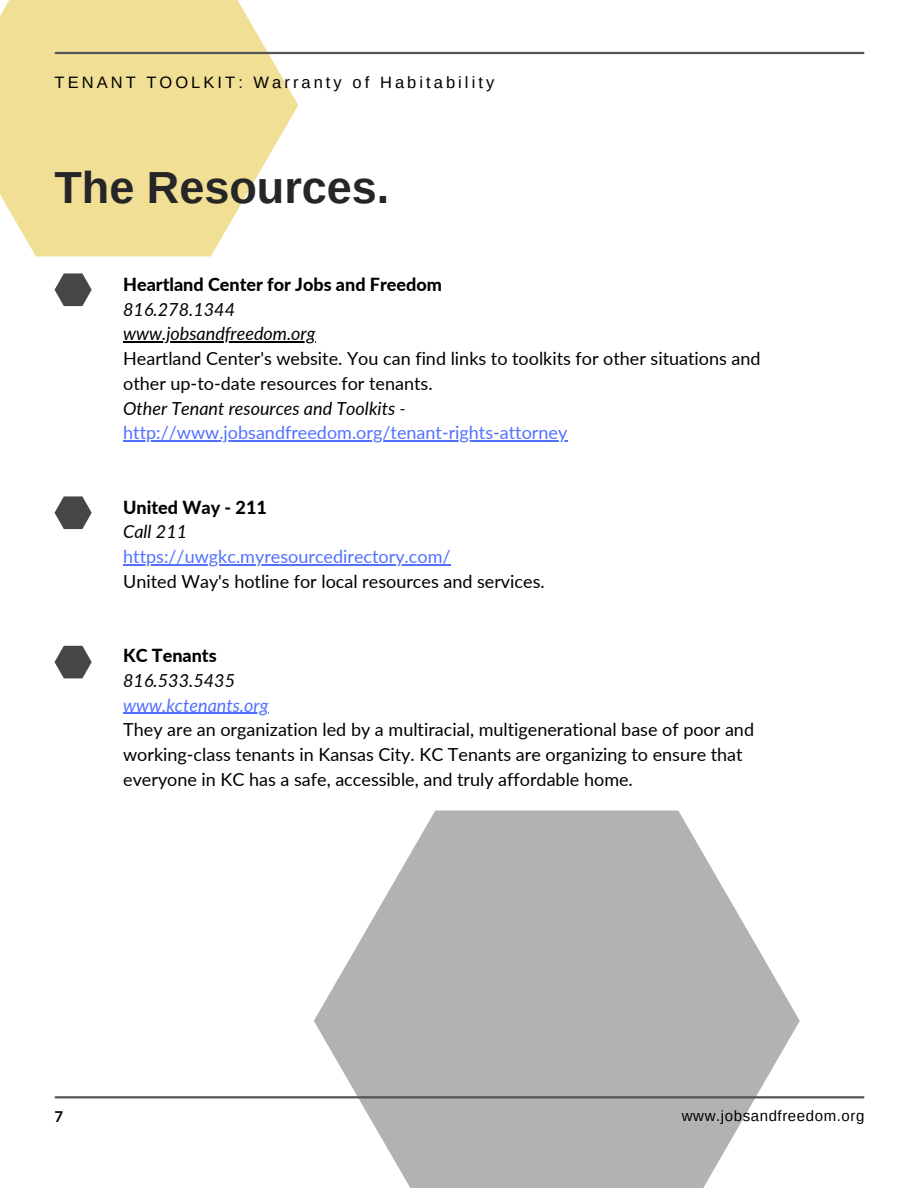
<style>
.page{position:relative;width:918px;height:1188px;background:#fff}
.page>*{position:absolute;margin:0;border:0;box-sizing:border-box;transform-origin:0 0}
.t1{font:700 45px "Arimo";color:#262628}
.t2{font:18px/24.8px "Lato";color:#000}
.t3{font:18px "Lato";color:#5271ff}
.t4{font:italic 18px "Lato";color:#000}
.t5{font:800 18px "Lato";color:#000}
.t6{font:italic 18px "Lato";color:#5271ff}
.t7{font:16.5px "Arimo";letter-spacing:.185em;color:#000}
.t8{font:15px "Arimo";letter-spacing:.04em;color:#000}
.t9{font:700 15px "Lato";color:#000}
</style>
<div class="page">
<svg style="left:0;top:0;width:298px;height:256px;background:#f2e3a4"></svg>
<hr style="left:56px;top:52px;width:807px;height:2px;background:#545454">
<svg style="left:314px;top:811px;width:486px;height:377px;fill:#b2b2b3"></svg>
<hr style="left:56px;top:1096px;width:807px;height:2px;background:#545454">
<svg style="left:55px;top:273px;width:37px;height:33px"></svg>
<svg style="left:55px;top:496px;width:37px;height:33px"></svg>
<svg style="left:55px;top:646px;width:37px;height:32px"></svg>
<hr style="left:123px;top:341px;width:192px;height:2px;background:#000">
<hr style="left:123px;top:440px;width:444px;height:2px;background:#5271ff">
<hr style="left:123px;top:564px;width:328px;height:1px;background:#5271ff">
<hr style="left:123px;top:713px;width:145px;height:1px;background:#5271ff">
<p class="t7" style="left:55px;top:73px;width:441px">TENANT TOOLKIT: Warranty of Habitability</p>
<p class="t1" style="left:55px;top:162px;width:336px">The Resources.</p>
<p class="t5" style="left:123px;top:273px;width:320px">Heartland Center for Jobs and Freedom</p>
<p class="t4" style="left:123px;top:298px;width:113px">816.278.1344</p>
<p class="t4" style="left:123px;top:323px;width:194px">www.jobsandfreedom.org</p>
<p class="t2" style="left:123px;top:346px;width:639px">Heartland Center's website. You can find links to toolkits for other situations and other up-to-date resources for tenants.</p>
<p class="t4" style="left:123px;top:397px;width:284px">Other Tenant resources and Toolkits -</p>
<p class="t3" style="left:123px;top:422px;width:446px">http://www.jobsandfreedom.org/tenant-rights-attorney</p>
<p class="t5" style="left:123px;top:496px;width:145px">United Way - 211</p>
<p class="t4" style="left:123px;top:521px;width:66px">Call 211</p>
<p class="t3" style="left:123px;top:545px;width:329px">https://uwgkc.myresourcedirectory.com/</p>
<p class="t2" style="left:123px;top:568px;width:423px">United Way's hotline for local resources and services.</p>
<p class="t5" style="left:123px;top:644px;width:95px">KC Tenants</p>
<p class="t4" style="left:123px;top:669px;width:113px">816.533.5435</p>
<p class="t6" style="left:123px;top:694px;width:147px">www.kctenants.org</p>
<p class="t2" style="left:123px;top:717px;width:632px">They are an organization led by a multiracial, multigenerational base of poor and working-class tenants in Kansas City. KC Tenants are organizing to ensure that everyone in KC has a safe, accessible, and truly affordable home.</p>
<p class="t9" style="left:55px;top:1107px;width:10px">7</p>
<p class="t8" style="left:682px;top:1108px;width:184px">www.jobsandfreedom.org</p>
</div>
